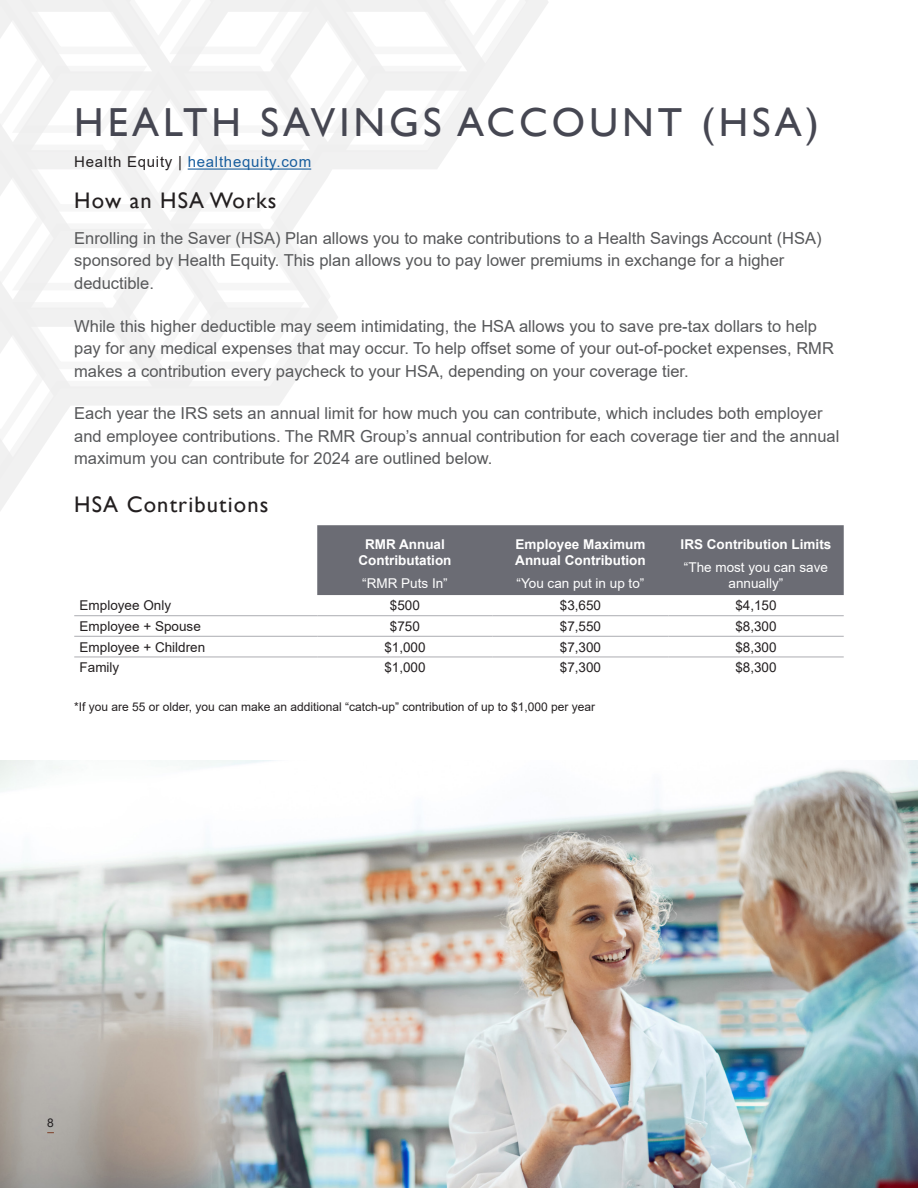
<style>
.page{position:relative;width:918px;height:1188px;background:#fff}
.page>*{position:absolute;margin:0;border:0;box-sizing:border-box;transform-origin:0 0}
.TOCTitle{font:40.5px "Gill Sans";letter-spacing:.1em;color:#464752}
.Header_2{font:22.5px "Gill Sans";letter-spacing:.05em;color:#231f20}
.Body_Text_Print{font:16.5px/22.5px "Arial";color:#57585a}
.Header_3{font:15px "Arial";letter-spacing:.05em;color:#175d9e}
.Table_Header_Center{font:700 13.5px/16.5px "Arial";color:#fff;text-align:center}
.Table_Body_Center{font:13.5px "Arial";color:#231f20}
.Table_Header_Center-2{font:13.5px/16.5px "Arial";color:#fff;text-align:center}
.Table_Body_Left{font:13.5px "Arial";color:#231f20}
.Footnote{font:12px "Arial";color:#231f20}
.s1{color:#231f20}
</style>
<div class="page">
<svg style="left:0;top:0;width:548px;height:511px"></svg>
<hr style="left:188px;top:169px;width:123px;height:1px;background:#175d9e">
<div style="left:317px;top:525px;width:527px;height:70px;background:#6b6c74"></div>
<hr style="left:74px;top:615px;width:243px;height:1px;background:#b5b6ba">
<hr style="left:317px;top:615px;width:176px;height:1px;background:#b5b6ba">
<hr style="left:493px;top:615px;width:175px;height:1px;background:#b5b6ba">
<hr style="left:668px;top:615px;width:176px;height:1px;background:#b5b6ba">
<hr style="left:74px;top:636px;width:243px;height:1px;background:#b5b6ba">
<hr style="left:74px;top:656px;width:243px;height:2px;background:#b5b6ba">
<hr style="left:317px;top:636px;width:176px;height:1px;background:#b5b6ba">
<hr style="left:493px;top:636px;width:175px;height:1px;background:#b5b6ba">
<hr style="left:668px;top:636px;width:176px;height:1px;background:#b5b6ba">
<hr style="left:317px;top:656px;width:176px;height:2px;background:#b5b6ba">
<hr style="left:493px;top:656px;width:175px;height:2px;background:#b5b6ba">
<hr style="left:668px;top:656px;width:176px;height:2px;background:#b5b6ba">
<img style="left:0;top:760px;width:918px;height:428px">
<p class="TOCTitle" style="left:74px;top:99px;width:746px">HEALTH SAVINGS ACCOUNT (HSA)</p>
<p class="Header_3" style="left:74px;top:152px;width:238px"><span class="s1">Health Equity |</span> healthequity.com</p>
<p class="Header_2" style="left:74px;top:187px;width:204px">How an HSA Works</p>
<p class="Body_Text_Print" style="left:74px;top:227px;width:749px">Enrolling in the Saver (HSA) Plan allows you to make contributions to a Health Savings Account (HSA) sponsored by Health Equity. This plan allows you to pay lower premiums in exchange for a higher deductible.</p>
<p class="Body_Text_Print" style="left:74px;top:315px;width:761px">While this higher deductible may seem intimidating, the HSA allows you to save pre-tax dollars to help pay for any medical expenses that may occur. To help offset some of your out-of-pocket expenses, RMR makes a contribution every paycheck to your HSA, depending on your coverage tier.</p>
<p class="Body_Text_Print" style="left:74px;top:402px;width:767px">Each year the IRS sets an annual limit for how much you can contribute, which includes both employer and employee contributions. The RMR Group’s annual contribution for each coverage tier and the annual maximum you can contribute for 2024 are outlined below.</p>
<p class="Header_2" style="left:74px;top:491px;width:196px">HSA Contributions</p>
<p class="Table_Header_Center" style="left:359px;top:536px;width:94px">RMR Annual<br>Contributation</p>
<p class="Table_Header_Center-2" style="left:362px;top:575px;width:87px">“RMR Puts In”</p>
<p class="Table_Header_Center" style="left:681px;top:536px;width:152px">IRS Contribution Limits</p>
<p class="Table_Header_Center-2" style="left:684px;top:559px;width:146px">“The most you can save annually”</p>
<p class="Table_Header_Center" style="left:515px;top:536px;width:132px;text-align:left">Employee Maximum<br>Annual Contribution</p>
<p class="Table_Header_Center-2" style="left:517px;top:575px;width:129px">“You can put in up to”</p>
<p class="Table_Body_Left" style="left:80px;top:596px;width:93px">Employee Only</p>
<p class="Table_Body_Center" style="left:390px;top:596px;width:32px">$500</p>
<p class="Table_Body_Center" style="left:560px;top:596px;width:43px">$3,650</p>
<p class="Table_Body_Center" style="left:735px;top:596px;width:43px">$4,150</p>
<p class="Table_Body_Left" style="left:80px;top:617px;width:123px">Employee + Spouse</p>
<p class="Table_Body_Center" style="left:390px;top:617px;width:32px">$750</p>
<p class="Table_Body_Center" style="left:560px;top:617px;width:43px">$7,550</p>
<p class="Table_Body_Center" style="left:735px;top:617px;width:43px">$8,300</p>
<p class="Table_Body_Left" style="left:80px;top:638px;width:127px">Employee + Children</p>
<p class="Table_Body_Center" style="left:384px;top:638px;width:43px">$1,000</p>
<p class="Table_Body_Center" style="left:560px;top:638px;width:43px">$7,300</p>
<p class="Table_Body_Center" style="left:735px;top:638px;width:43px">$8,300</p>
<p class="Table_Body_Left" style="left:80px;top:658px;width:41px">Family</p>
<p class="Table_Body_Center" style="left:384px;top:658px;width:43px">$1,000</p>
<p class="Table_Body_Center" style="left:560px;top:658px;width:43px">$7,300</p>
<p class="Table_Body_Center" style="left:735px;top:658px;width:43px">$8,300</p>
<p class="Footnote" style="left:74px;top:699px;width:522px">*If you are 55 or older, you can make an additional “catch-up” contribution of up to $1,000 per year</p>
<p class="Footnote" style="left:47px;top:1114px;width:8px">8</p>
</div>
